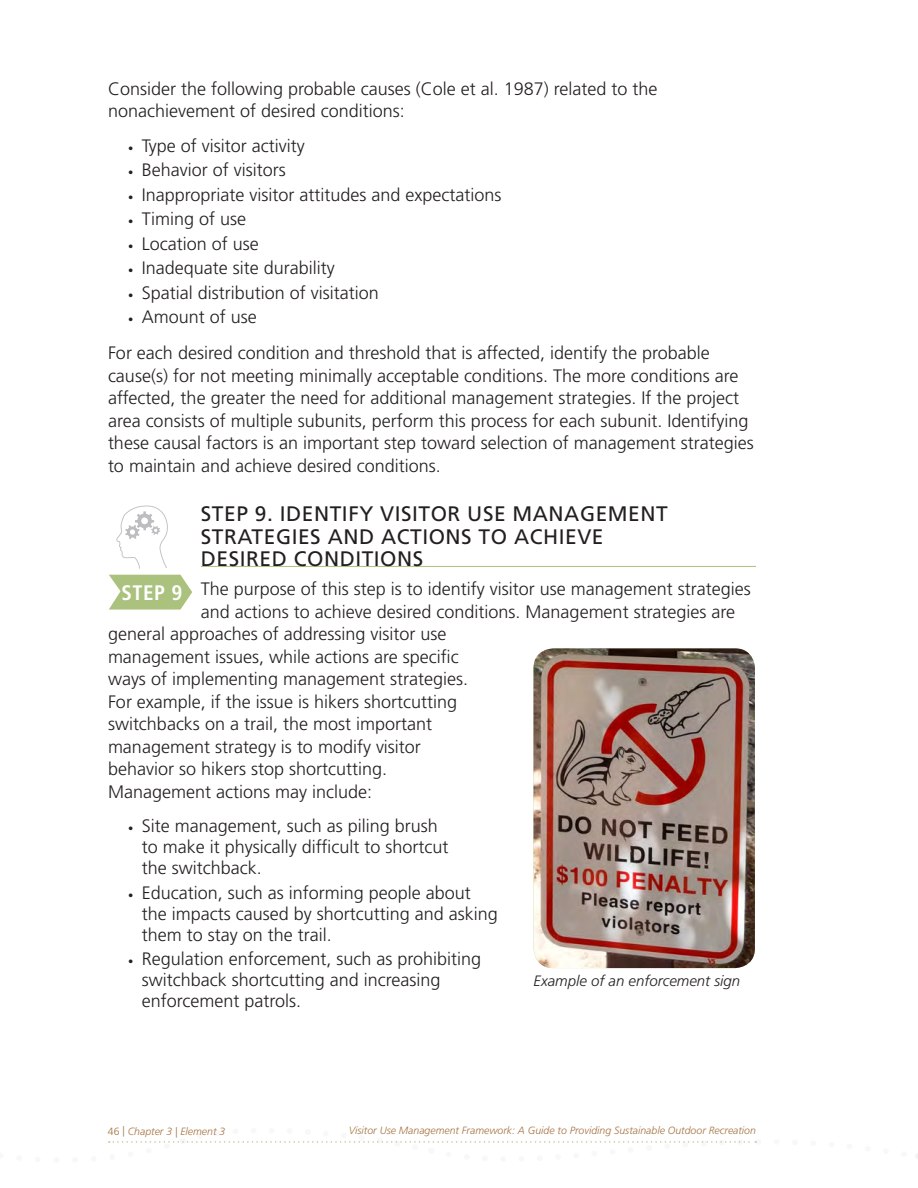
<style>
.page{position:relative;width:918px;height:1188px;background:#fff}
.page>*{position:absolute;margin:0;border:0;box-sizing:border-box;transform-origin:0 0}
.Element_3_H2{font:21px/22.5px "Frutiger LT Std";letter-spacing:.025em;color:#231f20}
.WHITE_STEP{font:700 condensed 21px "Frutiger LT Std";color:#fff}
.body{font:300 18px/22.5px "Frutiger LT Std";color:#231f20}
.t1{font:italic 300 15px "Frutiger LT Std";color:#231f20}
.t2{font:italic 300 10.5px "Frutiger LT Std";color:#a57341}
.s1{font-size:10.5px}
.s2{font-style:normal}
</style>
<div class="page">
<hr style="left:201px;top:566px;width:555px;height:1px;background:#aac27e">
<img style="left:534px;top:648px;width:221px;height:320px">
<svg style="left:109px;top:575px;width:83px;height:35px"></svg>
<svg style="left:116px;top:505px;width:52px;height:64px"></svg>
<svg style="left:108px;top:1141px;width:810px;height:17px"></svg>
<p class="body" style="left:108px;top:77px;width:551px">Consider the following probable causes (Cole et al. 1987) related to the nonachievement of desired conditions:</p>
<p class="body" style="left:128px;top:134px;width:178px"><span class="s1">•</span> Type of visitor activity</p>
<p class="body" style="left:128px;top:159px;width:159px"><span class="s1">•</span> Behavior of visitors</p>
<p class="body" style="left:128px;top:183px;width:375px"><span class="s1">•</span> Inappropriate visitor attitudes and expectations</p>
<p class="body" style="left:128px;top:208px;width:119px"><span class="s1">•</span> Timing of use</p>
<p class="body" style="left:128px;top:232px;width:132px"><span class="s1">•</span> Location of use</p>
<p class="body" style="left:128px;top:257px;width:208px"><span class="s1">•</span> Inadequate site durability</p>
<p class="body" style="left:128px;top:281px;width:252px"><span class="s1">•</span> Spatial distribution of visitation</p>
<p class="body" style="left:128px;top:306px;width:130px"><span class="s1">•</span> Amount of use</p>
<p class="body" style="left:108px;top:342px;width:647px">For each desired condition and threshold that is affected, identify the probable cause(s) for not meeting minimally acceptable conditions. The more conditions are affected, the greater the need for additional management strategies. If the project area consists of multiple subunits, perform this process for each subunit. Identifying these causal factors is an important step toward selection of management strategies to maintain and achieve desired conditions.</p>
<p class="Element_3_H2" style="left:201px;top:503px;width:468px">STEP 9. IDENTIFY VISITOR USE MANAGEMENT<br>STRATEGIES AND ACTIONS TO ACHIEVE<br>DESIRED CONDITIONS</p>
<p class="body" style="left:201px;top:578px;width:552px">The purpose of this step is to identify visitor use management strategies</p>
<p class="body" style="left:201px;top:601px;width:536px">and actions to achieve desired conditions. Management strategies are</p>
<p class="body" style="left:108px;top:623px;width:340px">general approaches of addressing visitor use</p>
<p class="body" style="left:108px;top:646px;width:352px">management issues, while actions are specific</p>
<p class="body" style="left:108px;top:668px;width:362px">ways of implementing management strategies.</p>
<p class="body" style="left:108px;top:691px;width:351px">For example, if the issue is hikers shortcutting</p>
<p class="body" style="left:108px;top:713px;width:326px">switchbacks on a trail, the most important</p>
<p class="body" style="left:108px;top:736px;width:314px">management strategy is to modify visitor</p>
<p class="body" style="left:108px;top:758px;width:281px">behavior so hikers stop shortcutting.</p>
<p class="body" style="left:108px;top:781px;width:266px">Management actions may include:</p>
<p class="body" style="left:142px;top:816px;width:308px;line-height:21px;text-indent:-14px"><span class="s1">•</span> Site management, such as piling brush to make it physically difficult to shortcut the switchback.</p>
<p class="body" style="left:142px;top:882px;width:358px;line-height:21px;text-indent:-14px"><span class="s1">•</span> Education, such as informing people about the impacts caused by shortcutting and asking them to stay on the trail.</p>
<p class="body" style="left:142px;top:949px;width:341px;line-height:21px;text-indent:-14px"><span class="s1">•</span> Regulation enforcement, such as prohibiting switchback shortcutting and increasing enforcement patrols.</p>
<p class="WHITE_STEP" style="left:122px;top:580px;width:63px">STEP 9</p>
<p class="t1" style="left:534px;top:972px;width:208px">Example of an enforcement sign</p>
<p class="t2" style="left:108px;top:1125px;width:119px"><span class="s2">46 |</span> Chapter 3 | Element 3</p>
<p class="t2" style="left:349px;top:1125px;width:409px">Visitor Use Management Framework: A Guide to Providing Sustainable Outdoor Recreation</p>
</div>
